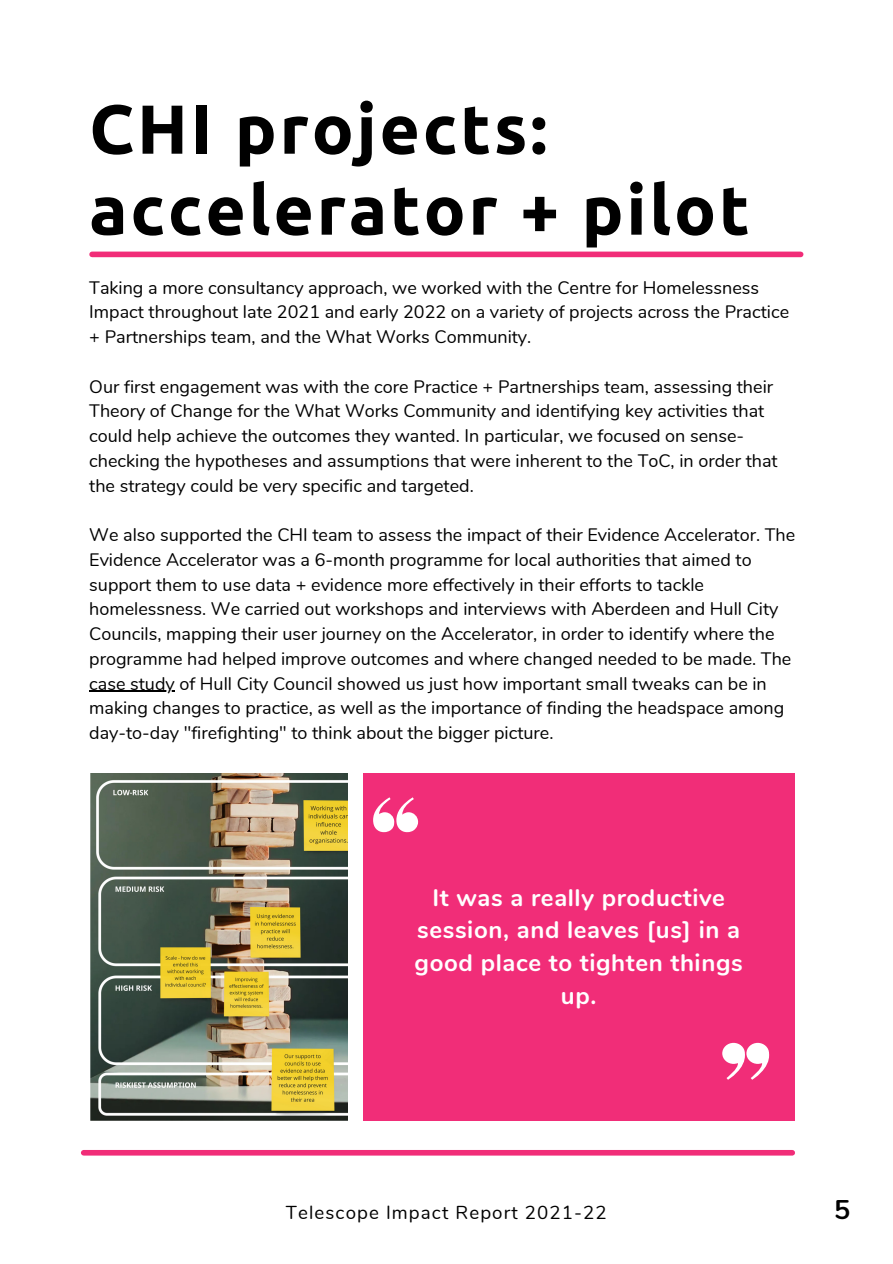
<style>
.page{position:relative;width:893px;height:1264px;background:#fff}
.page>*{position:absolute;margin:0;border:0;box-sizing:border-box;transform-origin:0 0}
.t1{font:700 69.3px/81px "Ubuntu";letter-spacing:.04em;color:#000}
.t2{font:700 27px "Nunito";color:#000}
.t3{font:700 24px/32.5px "Nunito";letter-spacing:.025em;color:#fff;text-align:center}
.t4{font:18.75px "Nunito";letter-spacing:.06em;color:#000}
.t5{font:18px/24.8px "Nunito";color:#000}
</style>
<div class="page">
<div style="left:92px;top:251px;width:708px;height:6px;background:#f12d78"></div>
<div style="left:84px;top:1149px;width:708px;height:6px;background:#f12d78"></div>
<div style="left:363px;top:773px;width:431px;height:347px;background:#f12d78"></div>
<img style="left:90px;top:773px;width:257px;height:347px">
<svg style="left:722px;top:1042px;width:48px;height:37px"></svg>
<svg style="left:373px;top:797px;width:45px;height:35px"></svg>
<hr style="left:89px;top:690px;width:86px;height:1px;background:#000">
<h1 class="t1" style="left:89px;top:87px;width:662px">CHI projects: accelerator + pilot</h1>
<p class="t5" style="left:89px;top:275px;width:701px">Taking a more consultancy approach, we worked with the Centre for Homelessness<br>Impact throughout late 2021 and early 2022 on a variety of projects across the Practice + Partnerships team, and the What Works Community.</p>
<p class="t5" style="left:89px;top:374px;width:690px">Our first engagement was with the core Practice + Partnerships team, assessing their Theory of Change for the What Works Community and identifying key activities that could help achieve the outcomes they wanted. In particular, we focused on sense&shy;checking the hypotheses and assumptions that were inherent to the ToC, in order that the strategy could be very specific and targeted.</p>
<p class="t5" style="left:89px;top:522px;width:707px">We also supported the CHI team to assess the impact of their Evidence Accelerator. The Evidence Accelerator was a 6-month programme for local authorities that aimed to support them to use data + evidence more effectively in their efforts to tackle homelessness. We carried out workshops and interviews with Aberdeen and Hull City Councils, mapping their user journey on the Accelerator, in order to identify where the programme had helped improve outcomes and where changed needed to be made. The case study of Hull City Council showed us just how important small tweaks can be in making changes to practice, as well as the importance of finding the headspace among day-to-day "firefighting" to think about the bigger picture.</p>
<h3 class="t3" style="left:414px;top:881px;width:329px">It was a really productive session, and leaves [us] in a good place to tighten things up.</h3>
<p class="t4" style="left:286px;top:1200px;width:322px">Telescope Impact Report 2021-22</p>
<h2 class="t2" style="left:834px;top:1191px;width:18px">5</h2>
</div>
